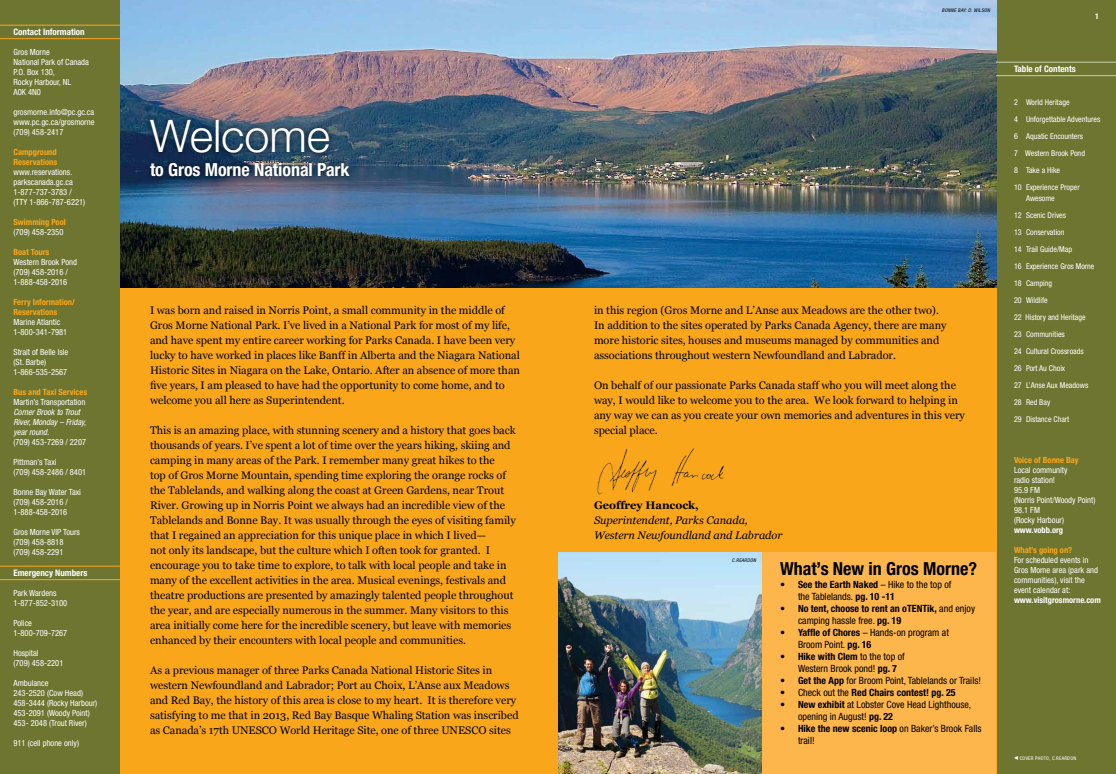
<style>
.page{position:relative;width:1116px;height:774px;background:#fff}
.page>*{position:absolute;margin:0;border:0;box-sizing:border-box;transform-origin:0 0}
.t1{font:300 45px "Helvetica Neue LT Std";letter-spacing:-.005em;color:#fff}
.t2{font:700 condensed 18px "Helvetica Neue LT Std";letter-spacing:-.005em;color:#fff}
.t3{font:700 condensed 18px "Helvetica Neue LT Std";color:#000}
.t4{font:11px/15px "Georgia";letter-spacing:-.005em;color:#000}
.t5{font:italic 11px/15px "Georgia";letter-spacing:-.005em;color:#000}
.t6{font:700 11px "Georgia";letter-spacing:-.005em;color:#000}
.t7{font:condensed 10px/12px "Helvetica Neue LT Std";color:#000}
.t8{font:700 condensed 10px/12px "Helvetica Neue LT Std";color:#000}
.t9{font:700 condensed 9px "Helvetica Neue LT Std";color:#fff}
.t10{font:condensed 8.5px/10px "Helvetica Neue LT Std";color:#fff}
.t11{font:700 condensed 8.5px/10px "Helvetica Neue LT Std";color:#faa61a}
.t12{font:italic condensed 8.5px/10px "Helvetica Neue LT Std";color:#fff}
.t13{font:700 condensed 8.5px "Helvetica Neue LT Std";color:#fff}
.t14{font:condensed 8px/17px "Helvetica Neue LT Std";color:#fff}
.t15{font:700 condensed 8px "Helvetica Neue LT Std";color:#fff}
.t16{font:italic condensed 5px "Helvetica Neue LT Std";letter-spacing:.05em;color:#000}
.t17{font:condensed 5px "Helvetica Neue LT Std";letter-spacing:.05em;color:#fff}
.s1{font-weight:700}
.s2{font-weight:400}
</style>
<div class="page">
<div style="left:0;top:0;width:120px;height:774px;background:#6e7531"></div>
<div style="left:996px;top:0;width:120px;height:774px;background:#6e7531"></div>
<div style="left:120px;top:288px;width:877px;height:486px;background:#faa61a"></div>
<img style="left:120px;top:0;width:876px;height:288px">
<img style="left:558px;top:552px;width:204px;height:222px">
<div style="left:762px;top:552px;width:234px;height:222px;background:#fcb64c"></div>
<hr style="left:0;top:25px;width:120px;height:1px;background:#faa61a">
<hr style="left:0;top:38px;width:120px;height:1px;background:#faa61a">
<hr style="left:0;top:566px;width:120px;height:1px;background:#faa61a">
<hr style="left:0;top:579px;width:120px;height:1px;background:#faa61a">
<hr style="left:996px;top:62px;width:120px;height:1px;background:#c6d0b1">
<hr style="left:996px;top:75px;width:120px;height:1px;background:#c6d0b1">
<div style="left:144px;top:114px;width:211px;height:69px;background:#000;opacity:.75"></div>
<img style="left:597px;top:448px;width:127px;height:47px">
<p class="t9" style="left:14px;top:27px;width:73px">Contact Information</p>
<p class="t10" style="left:14px;top:47px;width:77px">Gros Morne<br>National Park of Canada<br>P.O. Box 130,<br>Rocky Harbour, NL<br>A0K 4N0</p>
<p class="t10" style="left:14px;top:107px;width:83px;text-align:justify">grosmorne.info@pc.gc.ca www.pc.gc.ca/grosmorne (709) 458-2417</p>
<p class="t11" style="left:14px;top:147px;width:45px">Campground<br>Reservations</p>
<p class="t10" style="left:14px;top:167px;width:73px">www.reservations. parkscanada.gc.ca<br>1-877-737-3783 / (TTY 1-866-787-6221)</p>
<p class="t11" style="left:14px;top:217px;width:54px">Swimming Pool</p>
<p class="t10" style="left:14px;top:227px;width:51px">(709) 458-2350</p>
<p class="t11" style="left:14px;top:247px;width:37px">Boat Tours</p>
<p class="t10" style="left:14px;top:257px;width:65px">Western Brook Pond (709) 458-2016 /<br>1-888-458-2016</p>
<p class="t11" style="left:14px;top:297px;width:63px">Ferry Information/<br>Reservations</p>
<p class="t10" style="left:14px;top:317px;width:55px">Marine Atlantic<br>1-800-341-7981</p>
<p class="t10" style="left:14px;top:347px;width:56px">Strait of Belle Isle (St. Barbe)<br>1-866-535-2567</p>
<p class="t11" style="left:14px;top:387px;width:75px">Bus and Taxi Services</p>
<p class="t10" style="left:14px;top:397px;width:73px">Martin’s Transportation</p>
<p class="t12" style="left:14px;top:408px;width:74px">Corner Brook to Trout<br>River, Monday – Friday, year round.</p>
<p class="t10" style="left:14px;top:437px;width:74px">(709) 453-7269 / 2207</p>
<p class="t10" style="left:14px;top:457px;width:74px">Pittman’s Taxi<br>(709) 458-2486 / 8401</p>
<p class="t10" style="left:14px;top:487px;width:69px">Bonne Bay Water Taxi (709) 458-2016 /<br>1-888-458-2016</p>
<p class="t10" style="left:14px;top:527px;width:68px">Gros Morne VIP Tours (709) 458-8818 (709) 458-2291</p>
<p class="t9" style="left:14px;top:568px;width:75px">Emergency Numbers</p>
<p class="t10" style="left:14px;top:588px;width:55px">Park Wardens<br>1-877-852-3100</p>
<p class="t10" style="left:14px;top:618px;width:55px">Police<br>1-800-709-7267</p>
<p class="t10" style="left:14px;top:648px;width:51px">Hospital<br>(709) 458-2201</p>
<p class="t10" style="left:14px;top:678px;width:85px">Ambulance<br>243-2520 (Cow Head)<br>458-3444 (Rocky Harbour)<br>453-2091 (Woody Point)<br>453- 2048 (Trout River)</p>
<p class="t10" style="left:14px;top:738px;width:67px">911 (cell phone only)</p>
<h1 class="t1" style="left:150px;top:109px;width:182px">Welcome</h1>
<h2 class="t2" style="left:150px;top:159px;width:201px">to Gros Morne National Park</h2>
<p class="t4" style="left:150px;top:303px;width:372px">I was born and raised in Norris Point, a small community in the middle of Gros Morne National Park. I’ve lived in a National Park for most of my life, and have spent my entire career working for Parks Canada. I have been very lucky to have worked in places like Banff in Alberta and the Niagara National Historic Sites in Niagara on the Lake, Ontario. After an absence of more than five years, I am pleased to have had the opportunity to come home, and to welcome you all here as Superintendent.</p>
<p class="t4" style="left:150px;top:423px;width:367px">This is an amazing place, with stunning scenery and a history that goes back thousands of years. I’ve spent a lot of time over the years hiking, skiing and camping in many areas of the Park. I remember many great hikes to the<br>top of Gros Morne Mountain, spending time exploring the orange rocks of the Tablelands, and walking along the coast at Green Gardens, near Trout River. Growing up in Norris Point we always had an incredible view of the Tablelands and Bonne Bay. It was usually through the eyes of visiting family that I regained an appreciation for this unique place in which I lived—<br>not only its landscape, but the culture which I often took for granted. I encourage you to take time to explore, to talk with local people and take in many of the excellent activities in the area. Musical evenings, festivals and theatre productions are presented by amazingly talented people throughout the year, and are especially numerous in the summer. Many visitors to this area initially come here for the incredible scenery, but leave with memories enhanced by their encounters with local people and communities.</p>
<p class="t4" style="left:150px;top:663px;width:370px">As a previous manager of three Parks Canada National Historic Sites in western Newfoundland and Labrador; Port au Choix, L’Anse aux Meadows and Red Bay, the history of this area is close to my heart. It is therefore very satisfying to me that in 2013, Red Bay Basque Whaling Station was inscribed as Canada’s 17th UNESCO World Heritage Site, one of three UNESCO sites</p>
<p class="t16" style="left:942px;top:7px;width:50px">BONNE BAY: D. WILSON</p>
<p class="t4" style="left:594px;top:303px;width:354px">in this region (Gros Morne and L’Anse aux Meadows are the other two).<br>In addition to the sites operated by Parks Canada Agency, there are many more historic sites, houses and museums managed by communities and associations throughout western Newfoundland and Labrador.</p>
<p class="t4" style="left:594px;top:378px;width:373px">On behalf of our passionate Parks Canada staff who you will meet along the way, I would like to welcome you to the area. We look forward to helping in any way we can as you create your own memories and adventures in this very special place.</p>
<p class="t6" style="left:594px;top:499px;width:106px">Geoffrey Hancock,</p>
<p class="t5" style="left:594px;top:513px;width:190px">Superintendent, Parks Canada,<br>Western Newfoundland and Labrador</p>
<p class="t16" style="left:732px;top:557px;width:26px">C.REARDON</p>
<h2 class="t3" style="left:780px;top:558px;width:199px">What’s New in Gros Morne?</h2>
<p class="t7" style="left:798px;top:578px;width:155px;text-indent:-18px"><span class="s1">• See the Earth Naked</span> – Hike to the top of the Tablelands. <span class="s1">pg. 10 -11</span></p>
<p class="t8" style="left:798px;top:602px;width:179px;text-indent:-18px">• No tent, choose to rent an oTENTik, <span class="s2">and enjoy camping hassle free.</span> pg. 19</p>
<p class="t7" style="left:798px;top:626px;width:153px;text-indent:-18px"><span class="s1">• Yaffle of Chores</span> – Hands-on program at<br>Broom Point. <span class="s1">pg. 16</span></p>
<p class="t7" style="left:798px;top:650px;width:108px;text-indent:-18px"><span class="s1">• Hike with Clem</span> to the top of<br>Western Brook pond! <span class="s1">pg. 7</span></p>
<p class="t7" style="left:780px;top:674px;width:203px"><span class="s1">• Get the App</span> for Broom Point, Tablelands or Trails!</p>
<p class="t8" style="left:780px;top:686px;width:177px"><span class="s2">• Check out the</span> Red Chairs contest! pg. 25</p>
<p class="t7" style="left:798px;top:698px;width:175px;text-indent:-18px"><span class="s1">• New exhibit</span> at Lobster Cove Head Lighthouse, opening in August! <span class="s1">pg. 22</span></p>
<p class="t7" style="left:798px;top:722px;width:185px;text-indent:-18px"><span class="s1">• Hike the new scenic loop</span> on Baker’s Brook Falls trail!</p>
<p class="t15" style="left:1095px;top:11px;width:5px">1</p>
<p class="t9" style="left:1014px;top:64px;width:63px">Table of Contents</p>
<p class="t14" style="left:1014px;top:94px;width:88px">2 World Heritage<br>4 Unforgettable Adventures<br>6 Aquatic Encounters<br>7 Western Brook Pond<br>8 Take a Hike<br>10 Experience Proper</p>
<p class="t14" style="left:1014px;top:190px;width:82px;text-indent:12px">Awesome<br>12 Scenic Drives<br>13 Conservation<br>14 Trail Guide/Map<br>16 Experience Gros Morne<br>18 Camping<br>20 Wildlife<br>22 History and Heritage<br>23 Communities<br>24 Cultural Crossroads<br>26 Port Au Choix<br>27 L’Anse Aux Meadows<br>28 Red Bay<br>29 Distance Chart</p>
<p class="t11" style="left:1014px;top:455px;width:66px">Voice of Bonne Bay</p>
<p class="t10" style="left:1014px;top:465px;width:83px">Local community<br>radio station!<br>95.9 FM<br>(Norris Point/Woody Point)<br>98.1 FM<br>(Rocky Harbour)</p>
<p class="t13" style="left:1014px;top:525px;width:51px">www.vobb.org</p>
<p class="t11" style="left:1014px;top:545px;width:60px">What’s going on?</p>
<p class="t10" style="left:1014px;top:555px;width:85px">For scheduled events in<br>Gros Morne area (park and communities), visit the event calendar at:</p>
<p class="t13" style="left:1014px;top:595px;width:88px">www.visitgrosmorne.com</p>
<p class="t17" style="left:1020px;top:755px;width:7px">Cover</p>
<p class="t17" style="left:1035px;top:755px;width:7px">Photo</p>
<p class="t17" style="left:1049px;top:755px;width:28px">, C.REARDON</p>
</div>
